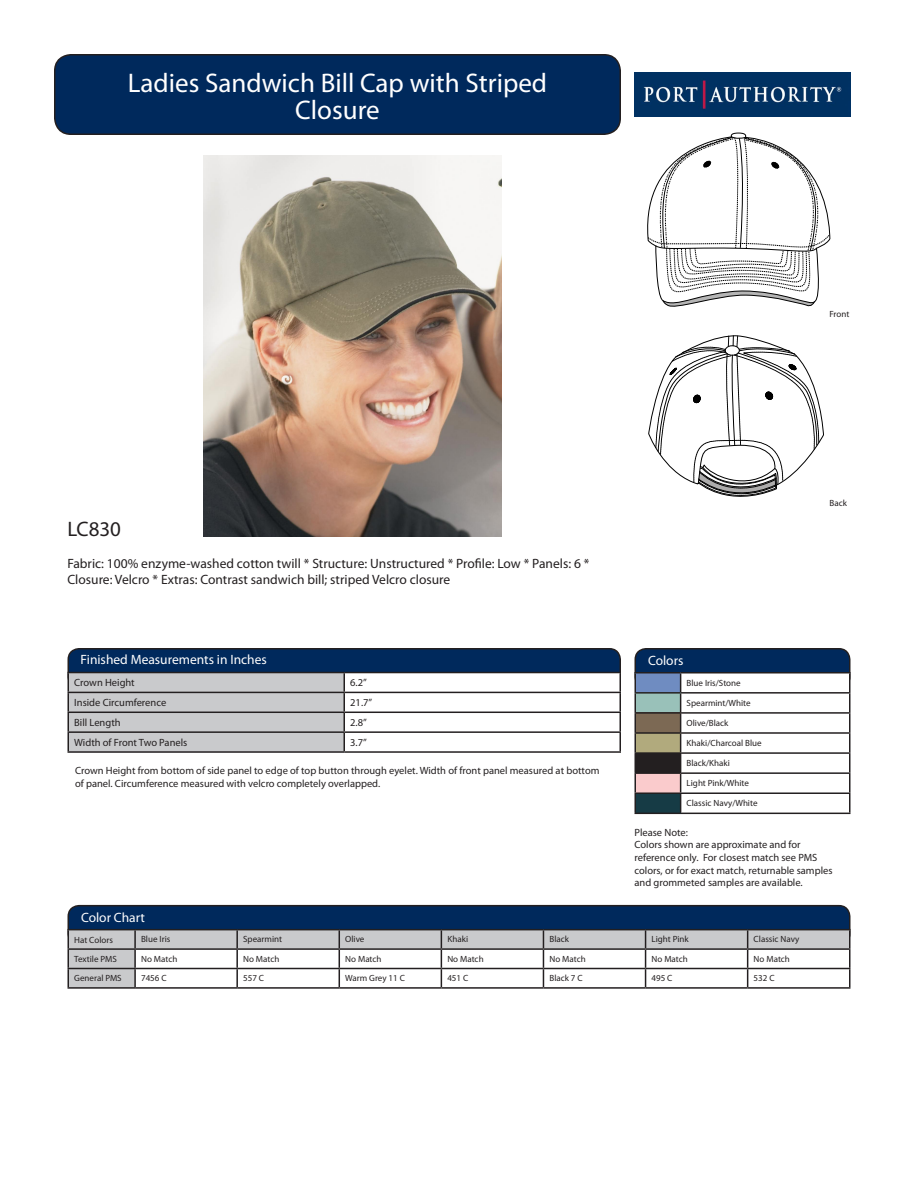
<style>
.page{position:relative;width:918px;height:1188px;background:#fff}
.page>*{position:absolute;margin:0;border:0;box-sizing:border-box;transform-origin:0 0}
.t1{font:27px/27px "Myriad Pro";color:#fff;text-align:center}
.t2{font:21px "Myriad Pro";color:#231f20}
.t3{font:13.5px/16.2px "Myriad Pro";color:#231f20}
.t4{font:13.5px "Myriad Pro";color:#fff}
.t5{font:10.5px/12.6px "Myriad Pro";color:#231f20}
.t6{font:9px "Myriad Pro";color:#231f20}
</style>
<div class="page">
<div style="left:68px;top:906px;width:782px;height:39px;background:#00295c;border-radius:11px"></div>
<div style="left:68px;top:905px;width:782px;height:40px;border:2px solid #231f20;border-radius:11px"></div>
<div style="left:68px;top:649px;width:552px;height:39px;background:#00295c;border-radius:11px"></div>
<div style="left:68px;top:648px;width:553px;height:40px;border:2px solid #231f20;border-radius:11px"></div>
<div style="left:635px;top:649px;width:215px;height:39px;background:#00295c;border-radius:11px"></div>
<div style="left:635px;top:648px;width:216px;height:40px;border:2px solid #231f20;border-radius:11px"></div>
<div style="left:55px;top:55px;width:565px;height:79px;background:#00295c;border-radius:16px"></div>
<div style="left:54px;top:54px;width:567px;height:81px;border:2px solid #231f20;border-radius:16px"></div>
<img style="left:635px;top:72px;width:216px;height:45px">
<img style="left:204px;top:156px;width:298px;height:380px">
<svg style="left:647px;top:132px;width:184px;height:365px"></svg>
<div style="left:635px;top:673px;width:46px;height:20px;background:#6f8cc1"></div>
<div style="left:635px;top:693px;width:46px;height:20px;background:#99c1b9"></div>
<div style="left:635px;top:713px;width:46px;height:20px;background:#7c6954"></div>
<div style="left:635px;top:733px;width:46px;height:20px;background:#b1aa7d"></div>
<div style="left:635px;top:753px;width:46px;height:20px;background:#231f20"></div>
<div style="left:635px;top:773px;width:46px;height:20px;background:#facbcc"></div>
<div style="left:635px;top:793px;width:46px;height:20px;background:#163b45"></div>
<hr style="left:634px;top:672px;width:47px;height:2px;background:#231f20">
<hr style="left:681px;top:672px;width:169px;height:2px;background:#231f20">
<hr style="left:634px;top:692px;width:47px;height:2px;background:#231f20">
<hr style="left:634px;top:712px;width:47px;height:2px;background:#231f20">
<hr style="left:634px;top:732px;width:47px;height:2px;background:#231f20">
<hr style="left:634px;top:752px;width:47px;height:2px;background:#231f20">
<hr style="left:634px;top:772px;width:47px;height:2px;background:#231f20">
<hr style="left:634px;top:792px;width:47px;height:2px;background:#231f20">
<svg style="left:634px;top:674px;width:2px;height:139px"></svg>
<hr style="left:634px;top:813px;width:47px;height:1px;background:#231f20">
<hr style="left:681px;top:813px;width:169px;height:1px;background:#231f20">
<svg style="left:680px;top:673px;width:170px;height:140px"></svg>
<hr style="left:344px;top:672px;width:277px;height:1px;background:#231f20">
<hr style="left:344px;top:751px;width:277px;height:2px;background:#231f20">
<hr style="left:68px;top:672px;width:276px;height:1px;background:#231f20">
<svg style="left:68px;top:673px;width:553px;height:79px"></svg>
<hr style="left:68px;top:692px;width:276px;height:1px;background:#231f20">
<hr style="left:68px;top:712px;width:276px;height:1px;background:#231f20">
<hr style="left:68px;top:731px;width:276px;height:2px;background:#231f20">
<hr style="left:68px;top:751px;width:276px;height:2px;background:#231f20">
<svg style="left:69px;top:930px;width:780px;height:57px"></svg>
<hr style="left:68px;top:929px;width:67px;height:1px;background:#231f20">
<hr style="left:135px;top:929px;width:102px;height:1px;background:#231f20">
<hr style="left:237px;top:929px;width:102px;height:1px;background:#231f20">
<hr style="left:339px;top:929px;width:102px;height:1px;background:#231f20">
<hr style="left:441px;top:929px;width:102px;height:1px;background:#231f20">
<hr style="left:543px;top:929px;width:103px;height:1px;background:#231f20">
<hr style="left:646px;top:929px;width:102px;height:1px;background:#231f20">
<hr style="left:748px;top:929px;width:102px;height:1px;background:#231f20">
<hr style="left:68px;top:948px;width:67px;height:2px;background:#231f20">
<hr style="left:135px;top:948px;width:102px;height:2px;background:#231f20">
<hr style="left:237px;top:948px;width:102px;height:2px;background:#231f20">
<hr style="left:339px;top:948px;width:102px;height:2px;background:#231f20">
<hr style="left:441px;top:948px;width:102px;height:2px;background:#231f20">
<hr style="left:543px;top:948px;width:103px;height:2px;background:#231f20">
<hr style="left:646px;top:948px;width:102px;height:2px;background:#231f20">
<hr style="left:748px;top:948px;width:102px;height:2px;background:#231f20">
<hr style="left:68px;top:968px;width:67px;height:1px;background:#231f20">
<svg style="left:68px;top:930px;width:1px;height:57px"></svg>
<hr style="left:135px;top:968px;width:102px;height:1px;background:#231f20">
<svg style="left:134px;top:930px;width:2px;height:57px"></svg>
<hr style="left:237px;top:968px;width:102px;height:1px;background:#231f20">
<svg style="left:236px;top:930px;width:2px;height:57px"></svg>
<hr style="left:339px;top:968px;width:102px;height:1px;background:#231f20">
<svg style="left:339px;top:930px;width:1px;height:57px"></svg>
<hr style="left:441px;top:968px;width:102px;height:1px;background:#231f20">
<svg style="left:441px;top:930px;width:1px;height:57px"></svg>
<hr style="left:543px;top:968px;width:103px;height:1px;background:#231f20">
<svg style="left:543px;top:930px;width:1px;height:57px"></svg>
<hr style="left:646px;top:968px;width:102px;height:1px;background:#231f20">
<svg style="left:645px;top:930px;width:1px;height:57px"></svg>
<hr style="left:748px;top:968px;width:102px;height:1px;background:#231f20">
<svg style="left:747px;top:930px;width:1px;height:57px"></svg>
<svg style="left:849px;top:930px;width:1px;height:57px"></svg>
<hr style="left:68px;top:987px;width:67px;height:2px;background:#231f20">
<hr style="left:135px;top:987px;width:102px;height:2px;background:#231f20">
<hr style="left:237px;top:987px;width:102px;height:2px;background:#231f20">
<hr style="left:339px;top:987px;width:102px;height:2px;background:#231f20">
<hr style="left:441px;top:987px;width:102px;height:2px;background:#231f20">
<hr style="left:543px;top:987px;width:103px;height:2px;background:#231f20">
<hr style="left:646px;top:987px;width:102px;height:2px;background:#231f20">
<hr style="left:748px;top:987px;width:102px;height:2px;background:#231f20">
<p class="t1" style="left:128px;top:69px;width:421px">Ladies Sandwich Bill Cap with Striped<br>Closure</p>
<p class="t6" style="left:830px;top:309px;width:21px">Front</p>
<p class="t2" style="left:68px;top:516px;width:55px">LC830</p>
<p class="t3" style="left:68px;top:555px;width:523px">Fabric: 100% enzyme-washed cotton twill * Structure: Unstructured * Profile: Low * Panels: 6 *<br>Closure: Velcro * Extras: Contrast sandwich bill; striped Velcro closure</p>
<p class="t4" style="left:81px;top:651px;width:188px">Finished Measurements in Inches</p>
<p class="t5" style="left:74px;top:676px;width:62px">Crown Height</p>
<p class="t5" style="left:350px;top:676px;width:18px">6.2”</p>
<p class="t5" style="left:74px;top:696px;width:94px">Inside Circumference</p>
<p class="t5" style="left:350px;top:696px;width:24px">21.7”</p>
<p class="t5" style="left:74px;top:716px;width:48px">Bill Length</p>
<p class="t5" style="left:350px;top:716px;width:18px">2.8”</p>
<p class="t5" style="left:74px;top:736px;width:115px">Width of Front Two Panels</p>
<p class="t5" style="left:350px;top:736px;width:18px">3.7”</p>
<p class="t5" style="left:75px;top:764px;width:526px">Crown Height from bottom of side panel to edge of top button through eyelet. Width of front panel measured at bottom of panel. Circumference measured with velcro completely overlapped.</p>
<p class="t4" style="left:81px;top:909px;width:66px">Color Chart</p>
<p class="t4" style="left:648px;top:652px;width:37px">Colors</p>
<p class="t6" style="left:687px;top:677px;width:56px">Blue Iris/Stone</p>
<p class="t6" style="left:687px;top:697px;width:66px">Spearmint/White</p>
<p class="t6" style="left:687px;top:717px;width:43px">Olive/Black</p>
<p class="t6" style="left:687px;top:737px;width:77px">Khaki/Charcoal Blue</p>
<p class="t6" style="left:687px;top:757px;width:45px">Black/Khaki</p>
<p class="t6" style="left:687px;top:777px;width:64px">Light Pink/White</p>
<p class="t6" style="left:687px;top:797px;width:72px">Classic Navy/White</p>
<p class="t6" style="left:830px;top:498px;width:19px">Back</p>
<p class="t5" style="left:634px;top:826px;width:55px">Please Note:</p>
<p class="t5" style="left:634px;top:838px;width:200px">Colors shown are approximate and for reference only. For closest match see PMS colors, or for exact match, returnable samples and grommeted samples are available.</p>
<p class="t6" style="left:74px;top:934px;width:40px">Hat Colors</p>
<p class="t6" style="left:141px;top:934px;width:31px">Blue Iris</p>
<p class="t6" style="left:243px;top:934px;width:40px">Spearmint</p>
<p class="t6" style="left:345px;top:934px;width:21px">Olive</p>
<p class="t6" style="left:447px;top:934px;width:22px">Khaki</p>
<p class="t6" style="left:549px;top:934px;width:21px">Black</p>
<p class="t6" style="left:652px;top:934px;width:39px">Light Pink</p>
<p class="t6" style="left:754px;top:934px;width:47px">Classic Navy</p>
<p class="t6" style="left:74px;top:953px;width:44px">Textile PMS</p>
<p class="t6" style="left:141px;top:953px;width:38px">No Match</p>
<p class="t6" style="left:243px;top:953px;width:38px">No Match</p>
<p class="t6" style="left:345px;top:953px;width:38px">No Match</p>
<p class="t6" style="left:447px;top:953px;width:38px">No Match</p>
<p class="t6" style="left:549px;top:953px;width:38px">No Match</p>
<p class="t6" style="left:652px;top:953px;width:38px">No Match</p>
<p class="t6" style="left:754px;top:953px;width:38px">No Match</p>
<p class="t6" style="left:74px;top:973px;width:49px">General PMS</p>
<p class="t6" style="left:141px;top:973px;width:27px">7456 C</p>
<p class="t6" style="left:243px;top:973px;width:22px">557 C</p>
<p class="t6" style="left:345px;top:973px;width:61px">Warm Grey 11 C</p>
<p class="t6" style="left:447px;top:973px;width:22px">451 C</p>
<p class="t6" style="left:549px;top:973px;width:35px">Black 7 C</p>
<p class="t6" style="left:652px;top:973px;width:22px">495 C</p>
<p class="t6" style="left:754px;top:973px;width:22px">532 C</p>
</div>
